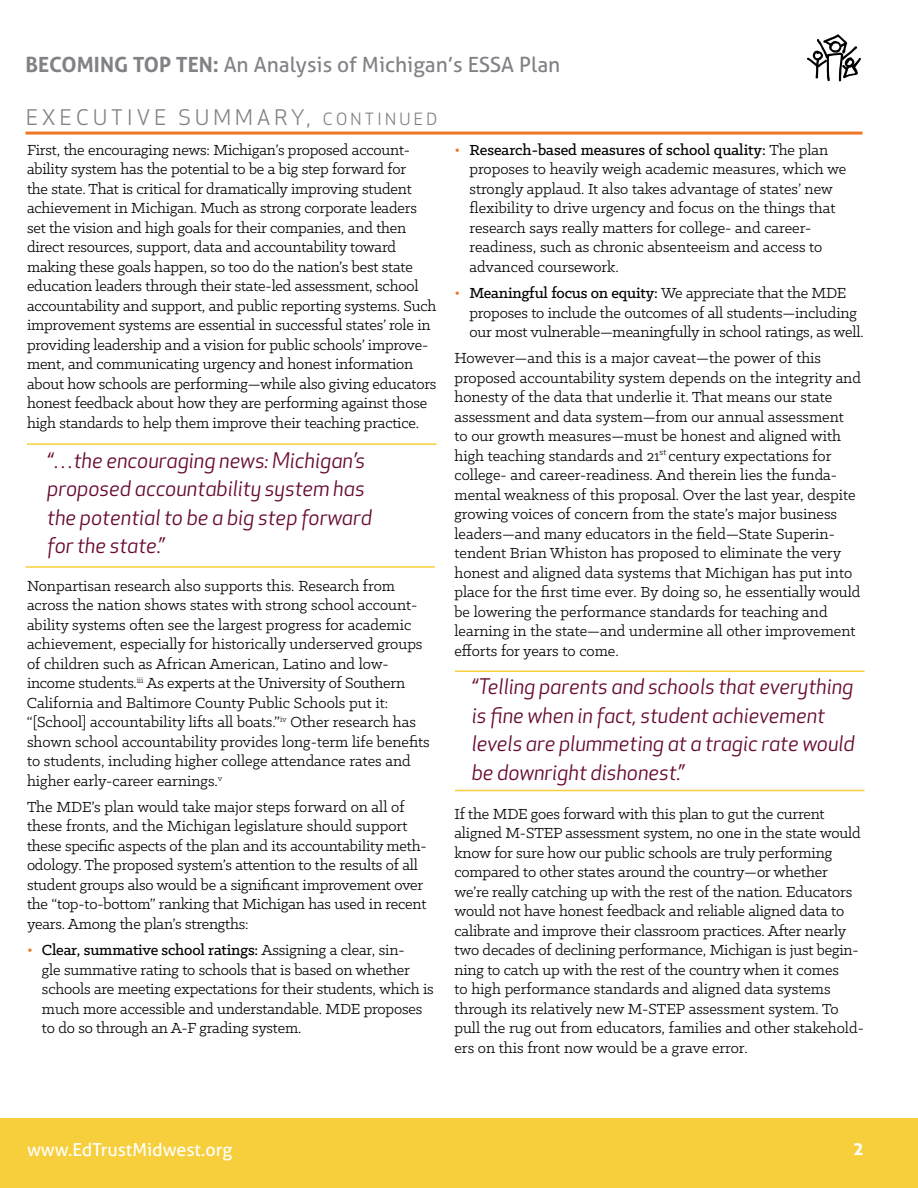
<style>
.page{position:relative;width:918px;height:1188px;background:#fff}
.page>*{position:absolute;margin:0;border:0;box-sizing:border-box;transform-origin:0 0}
.t1{font:italic 21px/28.5px "Apex New";color:#670a33}
.t2{font:21px "Aller";color:#808285}
.t3{font:21px "Apex New";letter-spacing:.2em;color:#808285}
.t4{font:18px "Aller";color:#fff}
.t5{font:700 18px "Aller";color:#fff}
.t6{font:16.5px/19.5px "Klinic Slab";letter-spacing:-.01em;color:#000}
.s1{font-weight:700}
.s2{font-size:16.5px}
.s3{color:#ef7622}
.s4{font-weight:500}
</style>
<div class="page">
<hr style="left:26px;top:132px;width:836px;height:3px;background:#ef7622">
<div style="left:0;top:1119px;width:918px;height:69px;background:#f7cf3c"></div>
<hr style="left:27px;top:443px;width:409px;height:2px;background:#f7cf3c">
<hr style="left:26px;top:566px;width:409px;height:2px;background:#f7cf3c">
<svg style="left:807px;top:34px;width:54px;height:47px"></svg>
<hr style="left:455px;top:670px;width:410px;height:2px;background:#f7cf3c">
<hr style="left:455px;top:790px;width:410px;height:1px;background:#f7cf3c">
<p class="t2" style="left:25px;top:51px;width:536px"><span class="s1">BECOMING TOP TEN:</span> An Analysis of Michigan’s ESSA Plan</p>
<p class="t3" style="left:26px;top:104px;width:413px">EXECUTIVE SUMMARY, <span class="s2">CONTINUED</span></p>
<p class="t6" style="left:27px;top:140px;width:411px">First, the encouraging news: Michigan’s proposed account&shy;ability system has the potential to be a big step forward for<br>the state. That is critical for dramatically improving student achievement in Michigan. Much as strong corporate leaders set the vision and high goals for their companies, and then direct resources, support, data and accountability toward making these goals happen, so too do the nation’s best state education leaders through their state-led assessment, school accountability and support, and public reporting systems. Such improvement systems are essential in successful states’ role in providing leadership and a vision for public schools’ improve&shy;ment, and communicating urgency and honest information about how schools are performing—while also giving educators honest feedback about how they are performing against those high standards to help them improve their teaching practice.</p>
<p class="t1" style="left:47px;top:446px;width:326px">“…the encouraging news: Michigan’s proposed accountability system has the potential to be a big step forward for the state.”</p>
<p class="t6" style="left:27px;top:575px;width:404px">Nonpartisan research also supports this. Research from across the nation shows states with strong school account&shy;ability systems often see the largest progress for academic achievement, especially for historically underserved groups of children such as African American, Latino and low&shy;income students.<sup>iii</sup> As experts at the University of Southern California and Baltimore County Public Schools put it: “[School] accountability lifts all boats.”<sup>iv</sup> Other research has shown school accountability provides long-term life benefits to students, including higher college attendance rates and higher early-career earnings.<sup>v</sup></p>
<p class="t6" style="left:27px;top:797px;width:401px">The MDE’s plan would take major steps forward on all of these fronts, and the Michigan legislature should support these specific aspects of the plan and its accountability meth&shy;odology. The proposed system’s attention to the results of all student groups also would be a significant improvement over the “top-to-bottom” ranking that Michigan has used in recent years. Among the plan’s strengths:</p>
<p class="t6" style="left:42px;top:940px;width:393px;text-indent:-15px"><span class="s3">•</span> <span class="s4">Clear, summative school ratings:</span> Assigning a clear, sin-<br>gle summative rating to schools that is based on whether schools are meeting expectations for their students, which is much more accessible and understandable. MDE proposes to do so through an A-F grading system.</p>
<p class="t6" style="left:469px;top:140px;width:378px;text-indent:-15px"><span class="s3">•</span> <span class="s4">Research-based measures of school quality:</span> The plan proposes to heavily weigh academic measures, which we strongly applaud. It also takes advantage of states’ new flexibility to drive urgency and focus on the things that research says really matters for college- and career&shy;readiness, such as chronic absenteeism and access to advanced coursework.</p>
<p class="t6" style="left:469px;top:283px;width:396px;text-indent:-15px"><span class="s3">•</span> <span class="s4">Meaningful focus on equity:</span> We appreciate that the MDE proposes to include the outcomes of all students—including our most vulnerable—meaningfully in school ratings, as well.</p>
<p class="t6" style="left:454px;top:348px;width:408px">However—and this is a major caveat—the power of this proposed accountability system depends on the integrity and honesty of the data that underlie it. That means our state assessment and data system—from our annual assessment to our growth measures—must be honest and aligned with high teaching standards and 21<sup>st</sup> century expectations for college- and career-readiness. And therein lies the funda&shy;mental weakness of this proposal. Over the last year, despite growing voices of concern from the state’s major business leaders—and many educators in the field—State Superin&shy;tendent Brian Whiston has proposed to eliminate the very honest and aligned data systems that Michigan has put into place for the first time ever. By doing so, he essentially would be lowering the performance standards for teaching and learning in the state—and undermine all other improvement efforts for years to come.</p>
<p class="t1" style="left:472px;top:672px;width:385px">“Telling parents and schools that everything is fine when in fact, student achievement levels are plummeting at a tragic rate would be downright dishonest.”</p>
<p class="t6" style="left:454px;top:803px;width:411px">If the MDE goes forward with this plan to gut the current aligned M-STEP assessment system, no one in the state would know for sure how our public schools are truly performing compared to other states around the country—or whether we’re really catching up with the rest of the nation. Educators would not have honest feedback and reliable aligned data to calibrate and improve their classroom practices. After nearly two decades of declining performance, Michigan is just begin&shy;ning to catch up with the rest of the country when it comes<br>to high performance standards and aligned data systems through its relatively new M-STEP assessment system. To pull the rug out from educators, families and other stakehold&shy;ers on this front now would be a grave error.</p>
<p class="t4" style="left:27px;top:1138px;width:207px">www.EdTrustMidwest.org</p>
<p class="t5" style="left:853px;top:1138px;width:12px">2</p>
</div>
